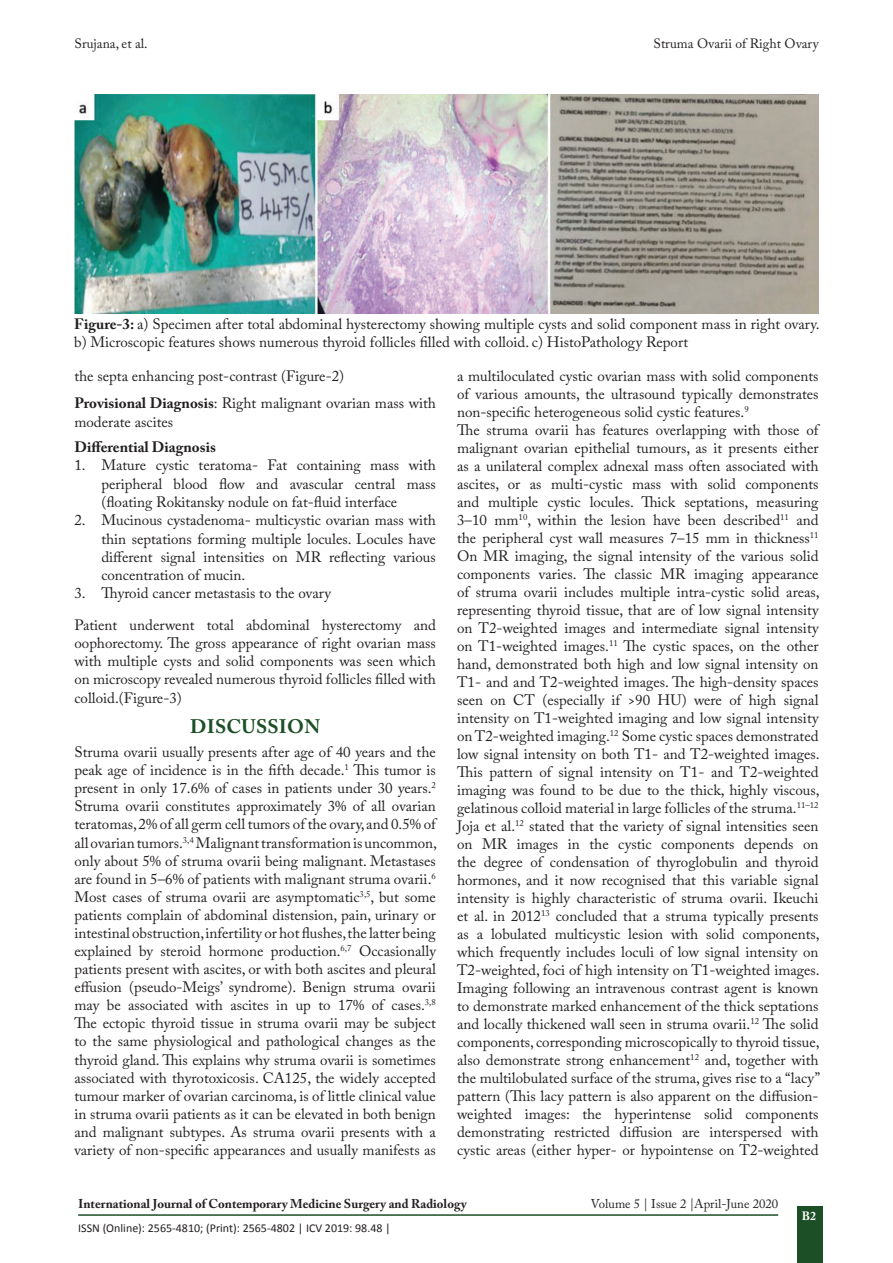
<style>
.page{position:relative;width:893px;height:1263px;background:#fff}
.page>*{position:absolute;margin:0;border:0;box-sizing:border-box;transform-origin:0 0}
.t1{font:700 19.5px "Adobe Caslon Pro";letter-spacing:.015em;color:#1c4f26}
.TX_New{font:15px/18px "Adobe Caslon Pro";color:#231f20;text-align:justify}
.Legend{font:15px/18px "Adobe Caslon Pro";color:#231f20}
.t2{font:700 15px "Adobe Caslon Pro";color:#231f20}
.t3{font:13.5px "Adobe Caslon Pro";color:#231f20}
.t4{font:700 12.75px "Adobe Caslon Pro";color:#231f20}
.t5{font:12.75px "Adobe Caslon Pro";color:#231f20}
.t6{font:12px "Calibri";color:#231f20}
.t7{font:700 12px "Adobe Caslon Pro";color:#fff}
.s1{font-weight:700}
</style>
<div class="page">
<div style="left:797px;top:1207px;width:25px;height:56px;background:#1c4f26"></div>
<hr style="left:78px;top:1214px;width:700px;height:2px;background:#1c4f26">
<img style="left:74px;top:95px;width:745px;height:219px">
<p class="t3" style="left:74px;top:36px;width:75px">Srujana, et al.</p>
<p class="t3" style="left:653px;top:36px;width:167px">Struma Ovarii of Right Ovary</p>
<p class="Legend" style="left:74px;top:315px;width:747px"><span class="s1">Figure-3:</span> a) Specimen after total abdominal hysterectomy showing multiple cysts and solid component mass in right ovary. b) Microscopic features shows numerous thyroid follicles filled with colloid. c) HistoPathology Report</p>
<p class="TX_New" style="left:74px;top:367px;width:271px">the septa enhancing post-contrast (Figure-2)</p>
<p class="TX_New" style="left:74px;top:394px;width:363px"><span class="s1">Provisional Diagnosis</span>: Right malignant ovarian mass with moderate ascites</p>
<h2 class="t2" style="left:74px;top:438px;width:143px">Differential Diagnosis</h2>
<p class="TX_New" style="left:101px;top:456px;width:336px;text-indent:-27px">1. Mature cystic teratoma- Fat containing mass with peripheral blood flow and avascular central mass (floating Rokitansky nodule on fat-fluid interface</p>
<p class="TX_New" style="left:101px;top:511px;width:336px;text-indent:-27px">2. Mucinous cystadenoma- multicystic ovarian mass with thin septations forming multiple locules. Locules have different signal intensities on MR reflecting various concentration of mucin.</p>
<p class="TX_New" style="left:74px;top:584px;width:258px">3. Thyroid cancer metastasis to the ovary</p>
<p class="TX_New" style="left:74px;top:615px;width:363px">Patient underwent total abdominal hysterectomy and oophorectomy. The gross appearance of right ovarian mass with multiple cysts and solid components was seen which on microscopy revealed numerous thyroid follicles filled with colloid.(Figure-3)</p>
<h1 class="t1" style="left:190px;top:714px;width:132px">DISCUSSION</h1>
<p class="TX_New" style="left:74px;top:743px;width:364px">Struma ovarii usually presents after age of 40 years and the peak age of incidence is in the fifth decade.<sup>1</sup> This tumor is present in only 17.6% of cases in patients under 30 years.<sup>2<br></sup>Struma ovarii constitutes approximately 3% of all ovarian teratomas, 2% of all germ cell tumors of the ovary, and 0.5% of all ovarian tumors.<sup>3,4</sup> Malignant transformation is uncommon, only about 5% of struma ovarii being malignant. Metastases are found in 5–6% of patients with malignant struma ovarii.<sup>6<br></sup>Most cases of struma ovarii are asymptomatic<sup>3,5</sup>, but some patients complain of abdominal distension, pain, urinary or intestinal obstruction, infertility or hot flushes, the latter being explained by steroid hormone production.<sup>6,7</sup> Occasionally patients present with ascites, or with both ascites and pleural effusion (pseudo-Meigs’ syndrome). Benign struma ovarii may be associated with ascites in up to 17% of cases.<sup>3,8<br></sup>The ectopic thyroid tissue in struma ovarii may be subject to the same physiological and pathological changes as the thyroid gland. This explains why struma ovarii is sometimes associated with thyrotoxicosis. CA125, the widely accepted tumour marker of ovarian carcinoma, is of little clinical value in struma ovarii patients as it can be elevated in both benign and malignant subtypes. As struma ovarii presents with a variety of non-specific appearances and usually manifests as</p>
<p class="TX_New" style="left:457px;top:367px;width:363px">a multiloculated cystic ovarian mass with solid components of various amounts, the ultrasound typically demonstrates non-specific heterogeneous solid cystic features.<sup>9</sup></p>
<p class="TX_New" style="left:457px;top:421px;width:364px">The struma ovarii has features overlapping with those of malignant ovarian epithelial tumours, as it presents either as a unilateral complex adnexal mass often associated with ascites, or as multi-cystic mass with solid components and multiple cystic locules. Thick septations, measuring 3–10 mm<sup>10</sup>, within the lesion have been described<sup>11</sup> and the peripheral cyst wall measures 7–15 mm in thickness<sup>11<br></sup>On MR imaging, the signal intensity of the various solid components varies. The classic MR imaging appearance of struma ovarii includes multiple intra-cystic solid areas, representing thyroid tissue, that are of low signal intensity on T2-weighted images and intermediate signal intensity on T1-weighted images.<sup>11</sup> The cystic spaces, on the other hand, demonstrated both high and low signal intensity on T1- and and T2-weighted images. The high-density spaces seen on CT (especially if &gt;90 HU) were of high signal intensity on T1-weighted imaging and low signal intensity on T2-weighted imaging.<sup>12</sup> Some cystic spaces demonstrated low signal intensity on both T1- and T2-weighted images.<br>This pattern of signal intensity on T1- and T2-weighted imaging was found to be due to the thick, highly viscous, gelatinous colloid material in large follicles of the struma.<sup>11–12<br></sup>Joja et al.<sup>12</sup> stated that the variety of signal intensities seen on MR images in the cystic components depends on the degree of condensation of thyroglobulin and thyroid hormones, and it now recognised that this variable signal intensity is highly characteristic of struma ovarii. Ikeuchi et al. in 2012<sup>13</sup> concluded that a struma typically presents as a lobulated multicystic lesion with solid components, which frequently includes loculi of low signal intensity on T2-weighted, foci of high intensity on T1-weighted images.<br>Imaging following an intravenous contrast agent is known to demonstrate marked enhancement of the thick septations and locally thickened wall seen in struma ovarii.<sup>12</sup> The solid components, corresponding microscopically to thyroid tissue, also demonstrate strong enhancement<sup>12</sup> and, together with the multilobulated surface of the struma, gives rise to a “lacy” pattern (This lacy pattern is also apparent on the diffusion&shy;weighted images: the hyperintense solid components demonstrating restricted diffusion are interspersed with cystic areas (either hyper- or hypointense on T2-weighted</p>
<p class="t4" style="left:78px;top:1196px;width:390px">International Journal of Contemporary Medicine Surgery and Radiology</p>
<p class="t5" style="left:591px;top:1196px;width:189px">Volume 5 | Issue 2 |April-June 2020</p>
<p class="t6" style="left:78px;top:1220px;width:314px">ISSN (Online): 2565-4810; (Print): 2565-4802 | ICV 2019: 98.48 |</p>
<p class="t7" style="left:802px;top:1209px;width:16px">B2</p>
</div>
